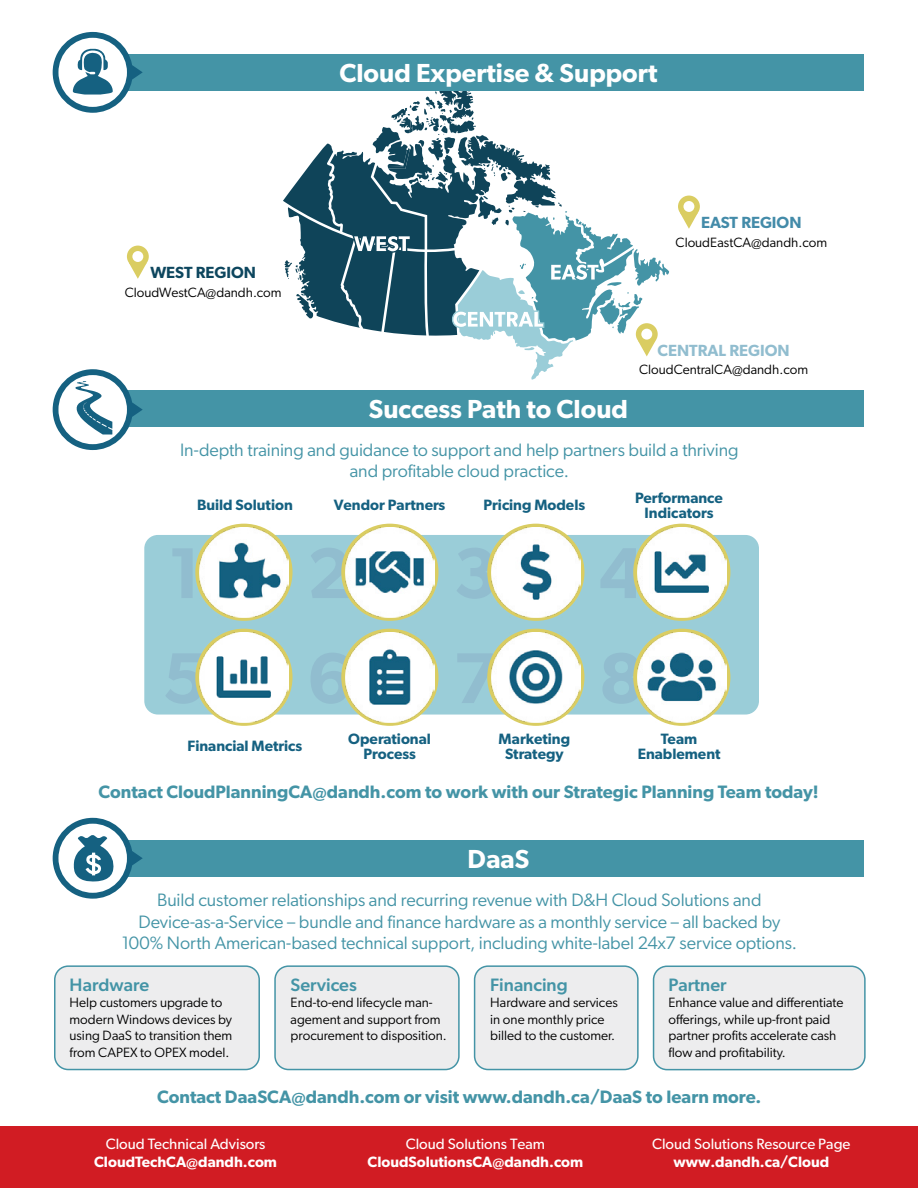
<style>
.page{position:relative;width:918px;height:1188px;background:#fff}
.page>*{position:absolute;margin:0;border:0;box-sizing:border-box;transform-origin:0 0}
.t1{font:600 26.25px "Gibson";color:#fff}
.t2{font:18px/21.6px "Gibson";letter-spacing:-.005em;color:#4494a6;text-align:center}
.t3{font:600 18px "Gibson";color:#4494a6}
.t4{font:500 18px "Gibson";color:#4494a6}
.t5{font:600 16.2px "Gibson";color:#91bdcf}
.t6{font:600 16.2px "Gibson";color:#0d465e}
.t7{font:600 16.2px "Gibson";color:#438ba9}
.t8{font:600 15px/15px "Gibson";color:#156181;text-align:center}
.t9{font:15px "Gibson";color:#fff}
.t10{font:600 15px "Gibson";color:#fff}
.t11{font:13.5px/16.5px "Gibson";color:#000}
</style>
<div class="page">
<div style="left:0;top:1126px;width:918px;height:62px;background:#d11c23"></div>
<div style="left:475px;top:966px;width:163px;height:104px;background:#ededee;border-radius:14px"></div>
<div style="left:474px;top:965px;width:165px;height:105px;border:2px solid #4494a6;border-radius:14px"></div>
<div style="left:275px;top:966px;width:184px;height:104px;background:#ededee;border-radius:14px"></div>
<div style="left:274px;top:965px;width:186px;height:105px;border:2px solid #4494a6;border-radius:14px"></div>
<div style="left:55px;top:966px;width:204px;height:104px;background:#ededee;border-radius:14px"></div>
<div style="left:54px;top:965px;width:206px;height:105px;border:2px solid #4494a6;border-radius:14px"></div>
<div style="left:79px;top:54px;width:785px;height:37px;background:#4494a6"></div>
<div style="left:79px;top:390px;width:785px;height:36px;background:#4494a6"></div>
<div style="left:79px;top:840px;width:785px;height:37px;background:#4494a6"></div>
<div style="left:654px;top:966px;width:211px;height:104px;background:#ededee;border-radius:14px"></div>
<div style="left:653px;top:966px;width:213px;height:104px;border:2px solid #4494a6;border-radius:14px"></div>
<div style="left:144px;top:535px;width:615px;height:180px;background:#9acdd8;border-radius:14px"></div>
<svg style="left:53px;top:32px;width:90px;height:81px"></svg>
<svg style="left:53px;top:818px;width:90px;height:81px"></svg>
<svg style="left:53px;top:369px;width:90px;height:81px"></svg>
<svg style="left:195px;top:524px;width:98px;height:97px"></svg>
<img style="left:199px;top:527px;width:90px;height:90px">
<svg style="left:487px;top:629px;width:97px;height:97px"></svg>
<img style="left:491px;top:632px;width:90px;height:90px">
<svg style="left:195px;top:629px;width:98px;height:97px"></svg>
<img style="left:199px;top:632px;width:90px;height:90px">
<svg style="left:341px;top:524px;width:97px;height:97px"></svg>
<img style="left:345px;top:527px;width:90px;height:90px">
<div style="left:633px;top:524px;width:97px;height:97px;background:#dacd62;border-radius:50%"></div>
<img style="left:637px;top:527px;width:90px;height:90px">
<svg style="left:487px;top:524px;width:97px;height:97px"></svg>
<img style="left:491px;top:527px;width:90px;height:90px">
<svg style="left:341px;top:629px;width:97px;height:97px"></svg>
<img style="left:345px;top:632px;width:90px;height:90px">
<svg style="left:633px;top:629px;width:97px;height:97px"></svg>
<img style="left:637px;top:632px;width:90px;height:90px">
<svg style="left:129px;top:263px;width:18px;height:16px"></svg>
<div style="left:127px;top:246px;width:22px;height:21px;background:#dacd62;border-radius:50%"></div>
<div style="left:132px;top:251px;width:11px;height:11px;background:#fff;border-radius:50%"></div>
<svg style="left:680px;top:213px;width:18px;height:16px"></svg>
<div style="left:678px;top:196px;width:22px;height:21px;background:#dacd62;border-radius:50%"></div>
<div style="left:683px;top:201px;width:11px;height:11px;background:#fff;border-radius:50%"></div>
<svg style="left:283px;top:91px;width:386px;height:289px"></svg>
<div style="left:636px;top:323px;width:22px;height:22px;background:#dacd62;border-radius:50%"></div>
<div style="left:641px;top:329px;width:11px;height:11px;background:#fff;border-radius:50%"></div>
<p class="t6" style="left:150px;top:263px;width:107px">WEST REGION</p>
<p class="t11" style="left:125px;top:284px;width:158px">CloudWestCA@dandh.com</p>
<h1 class="t1" style="left:339px;top:58px;width:319px">Cloud Expertise &amp; Support</h1>
<p class="t7" style="left:701px;top:213px;width:102px">EAST REGION</p>
<p class="t11" style="left:676px;top:234px;width:153px">CloudEastCA@dandh.com</p>
<h1 class="t1" style="left:369px;top:393px;width:261px">Success Path to Cloud</h1>
<p class="t5" style="left:658px;top:340px;width:134px">CENTRAL REGION</p>
<p class="t11" style="left:639px;top:361px;width:170px">CloudCentralCA@dandh.com</p>
<h2 class="t2" style="left:180px;top:439px;width:560px">In-depth training and guidance to support and help partners build a thriving and profitable cloud practice.</h2>
<p class="t8" style="left:197px;top:497px;width:97px">Build Solution</p>
<p class="t8" style="left:334px;top:497px;width:113px">Vendor Partners</p>
<p class="t8" style="left:484px;top:497px;width:103px">Pricing Models</p>
<p class="t8" style="left:635px;top:490px;width:89px">Performance<br>Indicators</p>
<p class="t8" style="left:188px;top:738px;width:116px">Financial Metrics</p>
<p class="t8" style="left:348px;top:731px;width:84px">Operational<br>Process</p>
<p class="t8" style="left:499px;top:731px;width:73px">Marketing<br>Strategy</p>
<p class="t8" style="left:638px;top:731px;width:84px">Team<br>Enablement</p>
<h2 class="t3" style="left:99px;top:781px;width:722px">Contact CloudPlanningCA@dandh.com to work with our Strategic Planning Team today!</h2>
<h1 class="t1" style="left:468px;top:844px;width:63px">DaaS</h1>
<p class="t2" style="left:122px;top:889px;width:677px">Build customer relationships and recurring revenue with D&amp;H Cloud Solutions and<br>Device-as-a-Service – bundle and finance hardware as a monthly service – all backed by<br>100% North American-based technical support, including white-label 24x7 service options.</p>
<h2 class="t4" style="left:70px;top:974px;width:81px">Hardware</h2>
<p class="t11" style="left:70px;top:994px;width:164px">Help customers upgrade to modern Windows devices by using DaaS to transition them from CAPEX to OPEX model.</p>
<h2 class="t4" style="left:291px;top:974px;width:68px">Services</h2>
<p class="t11" style="left:291px;top:994px;width:158px">End-to-end lifecycle man&shy;agement and support from procurement to disposition.</p>
<h2 class="t4" style="left:490px;top:974px;width:79px">Financing</h2>
<p class="t11" style="left:490px;top:994px;width:129px">Hardware and services in one monthly price billed to the customer.</p>
<h2 class="t4" style="left:668px;top:974px;width:60px">Partner</h2>
<p class="t11" style="left:668px;top:994px;width:177px">Enhance value and differentiate offerings, while up-front paid partner profits accelerate cash flow and profitability.</p>
<h2 class="t3" style="left:157px;top:1086px;width:606px">Contact DaaSCA@dandh.com or visit www.dandh.ca/DaaS to learn more.</h2>
<p class="t9" style="left:106px;top:1134px;width:161px">Cloud Technical Advisors</p>
<p class="t10" style="left:94px;top:1153px;width:184px">CloudTechCA@dandh.com</p>
<p class="t9" style="left:406px;top:1134px;width:141px">Cloud Solutions Team</p>
<p class="t10" style="left:368px;top:1153px;width:217px">CloudSolutionsCA@dandh.com</p>
<p class="t9" style="left:652px;top:1134px;width:200px">Cloud Solutions Resource Page</p>
<p class="t10" style="left:673px;top:1153px;width:157px">www.dandh.ca/Cloud</p>
</div>
